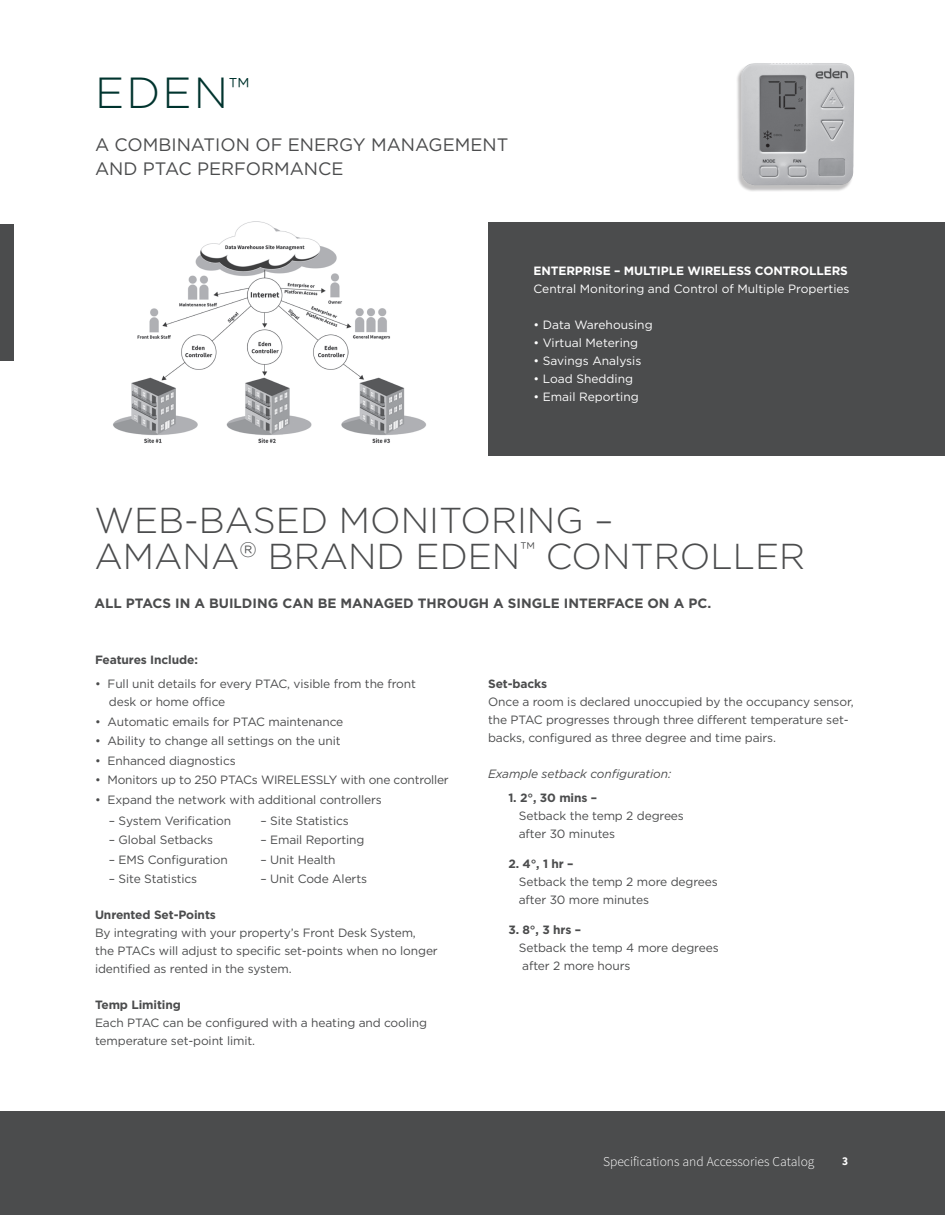
<style>
.page{position:relative;width:945px;height:1215px;background:#fff}
.page>*{position:absolute;margin:0;border:0;box-sizing:border-box;transform-origin:0 0}
.t1{font:300 43.5px "Gotham HTF";color:#00342e}
.t2{font:300 36px "Gotham HTF";color:#4b4c4d}
.t3{font:18px "Gotham HTF";color:#4b4c4d}
.t4{font:700 13.5px "Gotham HTF";color:#4b4c4d}
.Product_Name_Subhead{font:300 13.5px "Source Sans Pro";color:#fff}
.t5{font:12px/18px "Gotham HTF";letter-spacing:-.01em;color:#4b4c4d}
.t6{font:12px "Gotham HTF";color:#fff}
.t7{font:700 12px "Gotham HTF";letter-spacing:-.01em;color:#4b4c4d}
.t8{font:700 12px "Gotham HTF";letter-spacing:-.01em;color:#fff}
.t9{font:italic 12px "Gotham HTF";letter-spacing:-.01em;color:#4b4c4d}
.Table_Header{font:700 12px "Source Sans Pro";color:#fff;scale:.95 1}
</style>
<div class="page">
<div style="left:0;top:224px;width:14px;height:136px;background:#4b4c4d"></div>
<div style="left:488px;top:222px;width:457px;height:234px;background:#4b4c4d"></div>
<div style="left:0;top:1112px;width:945px;height:103px;background:#4b4c4d"></div>
<img style="left:113px;top:221px;width:313px;height:222px">
<div style="left:736px;top:64px;width:118px;height:128px;background:#231f20;opacity:.28"></div>
<img style="left:741px;top:63px;width:113px;height:122px">
<p class="t1" style="left:95px;top:68px;width:156px">EDEN<sup>™</sup></p>
<p class="t3" style="left:95px;top:135px;width:415px">A COMBINATION OF ENERGY MANAGEMENT</p>
<p class="t3" style="left:95px;top:159px;width:250px">AND PTAC PERFORMANCE</p>
<p class="t8" style="left:534px;top:264px;width:316px">ENTERPRISE – MULTIPLE WIRELESS CONTROLLERS</p>
<p class="t6" style="left:534px;top:282px;width:318px">Central Monitoring and Control of Multiple Properties</p>
<p class="t6" style="left:534px;top:318px;width:121px">• Data Warehousing</p>
<p class="t6" style="left:534px;top:336px;width:106px">• Virtual Metering</p>
<p class="t6" style="left:534px;top:354px;width:109px">• Savings Analysis</p>
<p class="t6" style="left:534px;top:372px;width:101px">• Load Shedding</p>
<p class="t6" style="left:534px;top:390px;width:107px">• Email Reporting</p>
<p class="t2" style="left:94px;top:501px;width:520px">WEB-BASED MONITORING –</p>
<p class="t2" style="left:94px;top:537px;width:712px">AMANA<sup>®</sup> BRAND EDEN<sup>™</sup> CONTROLLER</p>
<p class="t4" style="left:94px;top:596px;width:618px">ALL PTACS IN A BUILDING CAN BE MANAGED THROUGH A SINGLE INTERFACE ON A PC.</p>
<p class="t7" style="left:95px;top:653px;width:104px">Features Include:</p>
<p class="t5" style="left:109px;top:675px;width:308px;text-indent:-14px">• Full unit details for every PTAC, visible from the front desk or home office</p>
<p class="t5" style="left:95px;top:712px;width:250px">• Automatic emails for PTAC maintenance</p>
<p class="t5" style="left:95px;top:732px;width:247px">• Ability to change all settings on the unit</p>
<p class="t5" style="left:95px;top:751px;width:142px">• Enhanced diagnostics</p>
<p class="t5" style="left:95px;top:771px;width:355px">• Monitors up to 250 PTACs WIRELESSLY with one controller</p>
<p class="t5" style="left:95px;top:790px;width:288px">• Expand the network with additional controllers</p>
<p class="t5" style="left:109px;top:811px;width:124px">– System Verification</p>
<p class="t5" style="left:261px;top:811px;width:90px">– Site Statistics</p>
<p class="t5" style="left:109px;top:831px;width:106px">– Global Setbacks</p>
<p class="t5" style="left:261px;top:831px;width:105px">– Email Reporting</p>
<p class="t5" style="left:109px;top:850px;width:121px">– EMS Configuration</p>
<p class="t5" style="left:261px;top:850px;width:77px">– Unit Health</p>
<p class="t5" style="left:109px;top:870px;width:90px">– Site Statistics</p>
<p class="t5" style="left:261px;top:870px;width:108px">– Unit Code Alerts</p>
<p class="t7" style="left:95px;top:908px;width:122px">Unrented Set-Points</p>
<p class="t5" style="left:95px;top:924px;width:344px">By integrating with your property’s Front Desk System, the PTACs will adjust to specific set-points when no longer</p>
<p class="t5" style="left:95px;top:960px;width:198px">identified as rented in the system.</p>
<p class="t7" style="left:95px;top:998px;width:87px">Temp Limiting</p>
<p class="t5" style="left:95px;top:1014px;width:334px">Each PTAC can be configured with a heating and cooling</p>
<p class="t5" style="left:95px;top:1032px;width:162px">temperature set-point limit.</p>
<p class="t7" style="left:488px;top:677px;width:61px">Set-backs</p>
<p class="t5" style="left:488px;top:693px;width:367px">Once a room is declared unoccupied by the occupancy sensor, the PTAC progresses through three different temperature set&shy;backs, configured as three degree and time pairs.</p>
<p class="t9" style="left:488px;top:767px;width:185px">Example setback configuration:</p>
<p class="t7" style="left:508px;top:791px;width:90px">1. 2°, 30 mins –</p>
<p class="t5" style="left:519px;top:807px;width:167px">Setback the temp 2 degrees</p>
<p class="t5" style="left:519px;top:825px;width:98px">after 30 minutes</p>
<p class="t7" style="left:508px;top:857px;width:67px">2. 4°, 1 hr –</p>
<p class="t5" style="left:519px;top:873px;width:200px">Setback the temp 2 more degrees</p>
<p class="t5" style="left:519px;top:891px;width:132px">after 30 more minutes</p>
<p class="t7" style="left:508px;top:923px;width:74px">3. 8°, 3 hrs –</p>
<p class="t5" style="left:519px;top:939px;width:201px">Setback the temp 4 more degrees</p>
<p class="t5" style="left:522px;top:957px;width:110px">after 2 more hours</p>
<p class="Product_Name_Subhead" style="left:603px;top:1154px;width:213px">Specifications and Accessories Catalog</p>
<p class="Table_Header" style="left:842px;top:1154px;width:8px">3</p>
</div>
